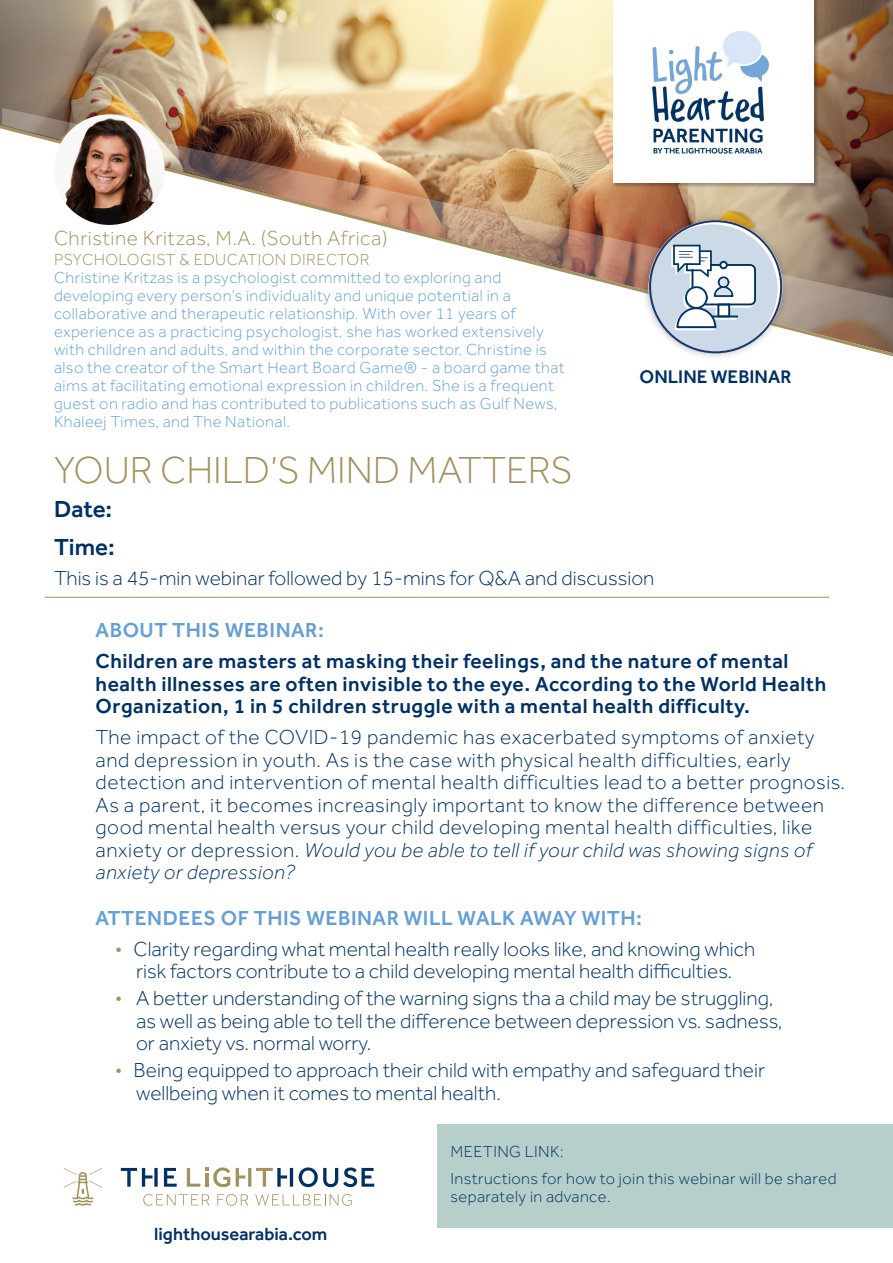
<style>
.page{position:relative;width:893px;height:1263px;background:#fff}
.page>*{position:absolute;margin:0;border:0;box-sizing:border-box;transform-origin:0 0}
.t1{font:300 39px "Effra";color:#a29161}
.t2{font:500 24px "Effra";color:#003062}
.t3{font:300 21px/22.5px "Effra";color:#003062}
.t4{font:300 21px/22.5px "Effra";letter-spacing:.025em;color:#003062}
.t5{font:500 21px/22.5px "Effra";letter-spacing:.025em;color:#003062}
.t6{font:500 21px "Effra";letter-spacing:.025em;color:#669fd5}
.t7{font:300 21px "Effra";letter-spacing:.025em;color:#a29161}
.t8{font:500 18.9px "Effra";color:#003062}
.t9{font:500 18.15px "Effra";color:#003062}
.t10{font:300 16.5px/18px "Effra";letter-spacing:.025em;color:#669fd5}
.t11{font:300 16.5px/18px "Effra";letter-spacing:.025em;color:#003062}
.s1{color:#a29161}
.s2{font-style:italic}
</style>
<div class="page">
<img style="left:0;top:0;width:893px;height:121px">
<img style="left:2px;top:108px;width:891px;height:13px">
<img style="left:0;top:121px;width:893px;height:236px">
<hr style="left:45px;top:597px;width:784px;height:1px;background:#a29161">
<svg style="left:121px;top:1168px;width:37px;height:19px"></svg>
<svg style="left:164px;top:1168px;width:13px;height:19px"></svg>
<svg style="left:187px;top:1167px;width:43px;height:20px"></svg>
<svg style="left:236px;top:1168px;width:57px;height:19px"></svg>
<svg style="left:299px;top:1167px;width:75px;height:20px"></svg>
<svg style="left:64px;top:1168px;width:38px;height:37px"></svg>
<svg style="left:143px;top:1194px;width:66px;height:12px"></svg>
<svg style="left:217px;top:1194px;width:31px;height:12px"></svg>
<svg style="left:255px;top:1194px;width:97px;height:12px"></svg>
<div style="left:641px;top:213px;width:149px;height:148px;background:#231f20;opacity:.3"></div>
<svg style="left:648px;top:220px;width:134px;height:134px"></svg>
<div style="left:438px;top:1124px;width:455px;height:103px;background:#b7cfca"></div>
<img style="left:54px;top:114px;width:111px;height:111px;border-radius:55px">
<div style="left:613px;top:0;width:206px;height:188px;background:#231f20;opacity:.35"></div>
<div style="left:614px;top:0;width:200px;height:183px;background:#fff"></div>
<img style="left:652px;top:31px;width:117px;height:123px">
<p class="t7" style="left:54px;top:226px;width:335px">Christine Kritzas, M.A. (South Africa)</p>
<p class="t10" style="left:54px;top:250px;width:512px"><span class="s1">PSYCHOLOGIST &amp; EDUCATION DIRECTOR<br></span>Christine Kritzas is a psychologist committed to exploring and developing every person’s individuality and unique potential in a collaborative and therapeutic relationship. With over 11 years of experience as a practicing psychologist, she has worked extensively with children and adults, and within the corporate sector. Christine is also the creator of the Smart Heart Board Game® - a board game that aims at facilitating emotional expression in children. She is a frequent guest on radio and has contributed to publications such as Gulf News, Khaleej Times, and The National.</p>
<p class="t8" style="left:640px;top:365px;width:153px">ONLINE WEBINAR</p>
<p class="t1" style="left:54px;top:448px;width:520px">YOUR CHILD’S MIND MATTERS</p>
<p class="t2" style="left:54px;top:494px;width:60px">Date:</p>
<p class="t2" style="left:54px;top:532px;width:62px">Time:</p>
<p class="t3" style="left:54px;top:566px;width:602px">This is a 45-min webinar followed by 15-mins for Q&amp;A and discussion</p>
<p class="t6" style="left:96px;top:617px;width:230px">ABOUT THIS WEBINAR:</p>
<p class="t5" style="left:96px;top:649px;width:732px">Children are masters at masking their feelings, and the nature of mental health illnesses are often invisible to the eye. According to the World Health<br>Organization, 1 in 5 children struggle with a mental health difficulty.</p>
<p class="t4" style="left:96px;top:726px;width:751px">The impact of the COVID-19 pandemic has exacerbated symptoms of anxiety and depression in youth. As is the case with physical health difficulties, early detection and intervention of mental health difficulties lead to a better prognosis.<br>As a parent, it becomes increasingly important to know the difference between good mental health versus your child developing mental health difficulties, like anxiety or depression. <span class="s2">Would you be able to tell if your child was showing signs of anxiety or depression?</span></p>
<p class="t6" style="left:96px;top:905px;width:548px">ATTENDEES OF THIS WEBINAR WILL WALK AWAY WITH:</p>
<p class="t3" style="left:115px;top:937px;width:642px;text-align:center"><span class="s1">•</span> Clarity regarding what mental health really looks like, and knowing which risk factors contribute to a child developing mental health difficulties.</p>
<p class="t3" style="left:136px;top:987px;width:648px;text-indent:-21px"><span class="s1">•</span> A better understanding of the warning signs tha a child may be struggling, as well as being able to tell the difference between depression vs. sadness, or anxiety vs. normal worry.</p>
<p class="t3" style="left:136px;top:1059px;width:630px;text-indent:-21px"><span class="s1">•</span> Being equipped to approach their child with empathy and safeguard their wellbeing when it comes to mental health.</p>
<p class="t9" style="left:154px;top:1223px;width:175px">lighthousearabia.com</p>
<p class="t11" style="left:451px;top:1143px;width:114px">MEETING LINK:</p>
<p class="t11" style="left:451px;top:1169px;width:388px">Instructions for how to join this webinar will be shared separately in advance.</p>
</div>
